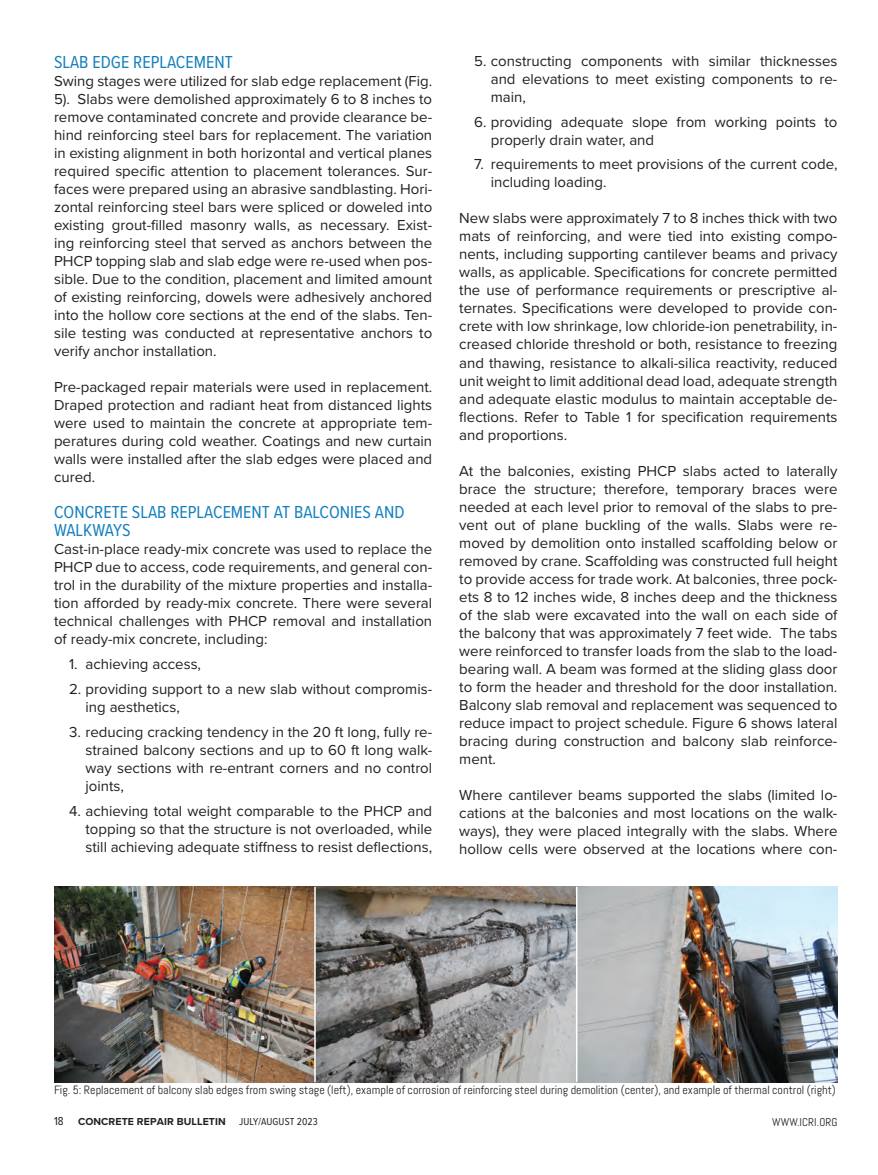
<style>
.page{position:relative;width:878px;height:1175px;background:#fff}
.page>*{position:absolute;margin:0;border:0;box-sizing:border-box;transform-origin:0 0}
.t1{font:18px/18px "Proxima Nova Cond";color:#1680bf}
.t2{font:15px/18px "Proxima Nova";color:#231f20;text-align:justify}
.Body_first-no_indent{font:12px "Abel Pro";color:#231f20}
.t3{font:12px "Proxima Nova Cond";color:#231f20}
.t4{font:11.25px "Abel";letter-spacing:.01em;color:#231f20}
.t5{font:700 10.5px "Proxima Nova";letter-spacing:.01em;color:#231f20}
.t6{font:10.5px "Proxima Nova Cond";letter-spacing:.01em;color:#231f20}
</style>
<div class="page">
<img style="left:54px;top:887px;width:783px;height:195px">
<hr style="left:314px;top:887px;width:2px;height:195px;background:#fff">
<hr style="left:576px;top:887px;width:1px;height:195px;background:#fff">
<p class="t1" style="left:54px;top:52px;width:180px">SLAB EDGE REPLACEMENT</p>
<p class="t2" style="left:54px;top:72px;width:380px">Swing stages were utilized for slab edge replacement (Fig.<br>5). Slabs were demolished approximately 6 to 8 inches to remove contaminated concrete and provide clearance be&shy;hind reinforcing steel bars for replacement. The variation in existing alignment in both horizontal and vertical planes required specific attention to placement tolerances. Sur&shy;faces were prepared using an abrasive sandblasting. Hori&shy;zontal reinforcing steel bars were spliced or doweled into existing grout-filled masonry walls, as necessary. Exist&shy;ing reinforcing steel that served as anchors between the PHCP topping slab and slab edge were re-used when pos&shy;sible. Due to the condition, placement and limited amount of existing reinforcing, dowels were adhesively anchored into the hollow core sections at the end of the slabs. Ten&shy;sile testing was conducted at representative anchors to verify anchor installation.</p>
<p class="t2" style="left:54px;top:378px;width:380px">Pre-packaged repair materials were used in replacement.<br>Draped protection and radiant heat from distanced lights were used to maintain the concrete at appropriate tem&shy;peratures during cold weather. Coatings and new curtain walls were installed after the slab edges were placed and cured.</p>
<p class="t1" style="left:54px;top:502px;width:352px">CONCRETE SLAB REPLACEMENT AT BALCONIES AND<br>WALKWAYS</p>
<p class="t2" style="left:54px;top:540px;width:380px">Cast-in-place ready-mix concrete was used to replace the PHCP due to access, code requirements, and general con&shy;trol in the durability of the mixture properties and installa&shy;tion afforded by ready-mix concrete. There were several technical challenges with PHCP removal and installation of ready-mix concrete, including:</p>
<p class="t2" style="left:69px;top:654px;width:134px">1. achieving access,</p>
<p class="t2" style="left:86px;top:679px;width:348px;text-indent:-16px">2. providing support to a new slab without compromis&shy;ing aesthetics,</p>
<p class="t2" style="left:86px;top:722px;width:348px;text-indent:-16px">3. reducing cracking tendency in the 20 ft long, fully re&shy;strained balcony sections and up to 60 ft long walk&shy;way sections with re-entrant corners and no control joints,</p>
<p class="t2" style="left:86px;top:801px;width:348px;text-indent:-16px">4. achieving total weight comparable to the PHCP and topping so that the structure is not overloaded, while still achieving adequate stiffness to resist deflections,</p>
<p class="t2" style="left:490px;top:51px;width:348px;text-indent:-16px">5. constructing components with similar thicknesses and elevations to meet existing components to re&shy;main,</p>
<p class="t2" style="left:490px;top:112px;width:348px;text-indent:-16px">6. providing adequate slope from working points to properly drain water, and</p>
<p class="t2" style="left:490px;top:155px;width:348px;text-indent:-16px">7. requirements to meet provisions of the current code, including loading.</p>
<p class="t2" style="left:459px;top:209px;width:380px">New slabs were approximately 7 to 8 inches thick with two mats of reinforcing, and were tied into existing compo&shy;nents, including supporting cantilever beams and privacy walls, as applicable. Specifications for concrete permitted the use of performance requirements or prescriptive al&shy;ternates. Specifications were developed to provide con&shy;crete with low shrinkage, low chloride-ion penetrability, in&shy;creased chloride threshold or both, resistance to freezing and thawing, resistance to alkali-silica reactivity, reduced unit weight to limit additional dead load, adequate strength and adequate elastic modulus to maintain acceptable de&shy;flections. Refer to Table 1 for specification requirements and proportions.</p>
<p class="t2" style="left:459px;top:461px;width:380px">At the balconies, existing PHCP slabs acted to laterally brace the structure; therefore, temporary braces were needed at each level prior to removal of the slabs to pre&shy;vent out of plane buckling of the walls. Slabs were re&shy;moved by demolition onto installed scaffolding below or removed by crane. Scaffolding was constructed full height to provide access for trade work. At balconies, three pock&shy;ets 8 to 12 inches wide, 8 inches deep and the thickness of the slab were excavated into the wall on each side of the balcony that was approximately 7 feet wide. The tabs were reinforced to transfer loads from the slab to the load&shy;bearing wall. A beam was formed at the sliding glass door to form the header and threshold for the door installation.<br>Balcony slab removal and replacement was sequenced to reduce impact to project schedule. Figure 6 shows lateral bracing during construction and balcony slab reinforce&shy;ment.</p>
<p class="t2" style="left:459px;top:785px;width:380px">Where cantilever beams supported the slabs (limited lo&shy;cations at the balconies and most locations on the walk&shy;ways), they were placed integrally with the slabs. Where hollow cells were observed at the locations where con-</p>
<p class="Body_first-no_indent" style="left:54px;top:1082px;width:783px">Fig. 5: Replacement of balcony slab edges from swing stage (left), example of corrosion of reinforcing steel during demolition (center), and example of thermal control (right)</p>
<p class="t3" style="left:54px;top:1112px;width:11px">18</p>
<p class="t5" style="left:78px;top:1113px;width:149px">CONCRETE REPAIR BULLETIN</p>
<p class="t6" style="left:239px;top:1113px;width:80px">JULY/AUGUST 2023</p>
<p class="t4" style="left:772px;top:1114px;width:67px">WWW.ICRI.ORG</p>
</div>
